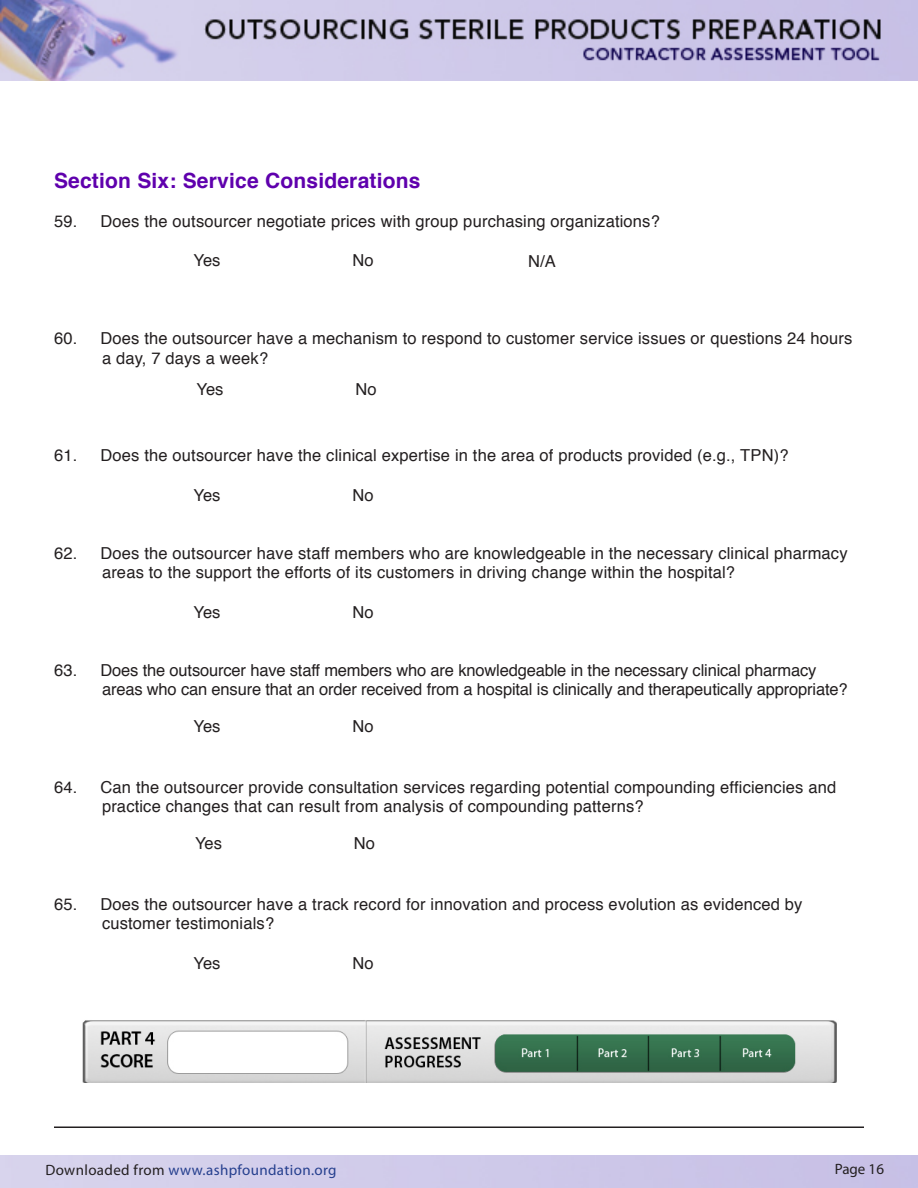
<style>
.page{position:relative;width:918px;height:1188px;background:#fff}
.page>*{position:absolute;margin:0;border:0;box-sizing:border-box;transform-origin:0 0}
.t1{font:700 21px "Helvetica";letter-spacing:.01em;color:#5f00ad}
.t2{font:16.5px/19.5px "Helvetica";letter-spacing:.01em;color:#231f20}
.t3{font:16.5px/19.5px "Helvetica";letter-spacing:-.01em;color:#231f20}
.t4{font:15px "Myriad Pro";letter-spacing:.025em;color:#253f8e}
.t5{font:15px "Myriad Pro";color:#231f20}
.s1{color:#231f20}
</style>
<div class="page">
<img style="left:0;top:0;width:918px;height:81px">
<hr style="left:54px;top:1126px;width:810px;height:2px;background:#231f20">
<img style="left:82px;top:1020px;width:755px;height:63px">
<p class="t1" style="left:54px;top:164px;width:368px">Section Six: Service Considerations</p>
<p class="t2" style="left:54px;top:212px;width:607px">59. Does the outsourcer negotiate prices with group purchasing organizations?</p>
<p class="t2" style="left:194px;top:251px;width:28px">Yes</p>
<p class="t2" style="left:352px;top:251px;width:23px">No</p>
<p class="t2" style="left:528px;top:252px;width:29px">N/A</p>
<p class="t2" style="left:102px;top:329px;width:752px;text-indent:-48px">60. Does the outsourcer have a mechanism to respond to customer service issues or questions 24 hours a day, 7 days a week?</p>
<p class="t2" style="left:197px;top:380px;width:28px">Yes</p>
<p class="t2" style="left:355px;top:380px;width:23px">No</p>
<p class="t2" style="left:54px;top:446px;width:736px">61. Does the outsourcer have the clinical expertise in the area of products provided (e.g., TPN)?</p>
<p class="t2" style="left:194px;top:486px;width:28px">Yes</p>
<p class="t2" style="left:352px;top:486px;width:23px">No</p>
<p class="t2" style="left:102px;top:544px;width:747px;text-indent:-48px">62. Does the outsourcer have staff members who are knowledgeable in the necessary clinical pharmacy areas to the support the efforts of its customers in driving change within the hospital?</p>
<p class="t2" style="left:194px;top:603px;width:28px">Yes</p>
<p class="t2" style="left:352px;top:603px;width:23px">No</p>
<p class="t3" style="left:102px;top:661px;width:747px;text-indent:-48px">63. Does the outsourcer have staff members who are knowledgeable in the necessary clinical pharmacy areas who can ensure that an order received from a hospital is clinically and therapeutically appropriate?</p>
<p class="t2" style="left:194px;top:717px;width:28px">Yes</p>
<p class="t2" style="left:352px;top:717px;width:23px">No</p>
<p class="t2" style="left:102px;top:778px;width:736px;text-indent:-48px">64. Can the outsourcer provide consultation services regarding potential compounding efficiencies and practice changes that can result from analysis of compounding patterns?</p>
<p class="t2" style="left:195px;top:834px;width:28px">Yes</p>
<p class="t2" style="left:354px;top:834px;width:23px">No</p>
<p class="t2" style="left:102px;top:895px;width:702px;text-indent:-48px">65. Does the outsourcer have a track record for innovation and process evolution as evidenced by customer testimonials?</p>
<p class="t2" style="left:194px;top:954px;width:28px">Yes</p>
<p class="t2" style="left:352px;top:954px;width:23px">No</p>
<p class="t4" style="left:45px;top:1161px;width:293px"><span class="s1">Downloaded from</span> www.ashpfoundation.org</p>
<p class="t5" style="left:835px;top:1160px;width:51px">Page 16</p>
</div>
